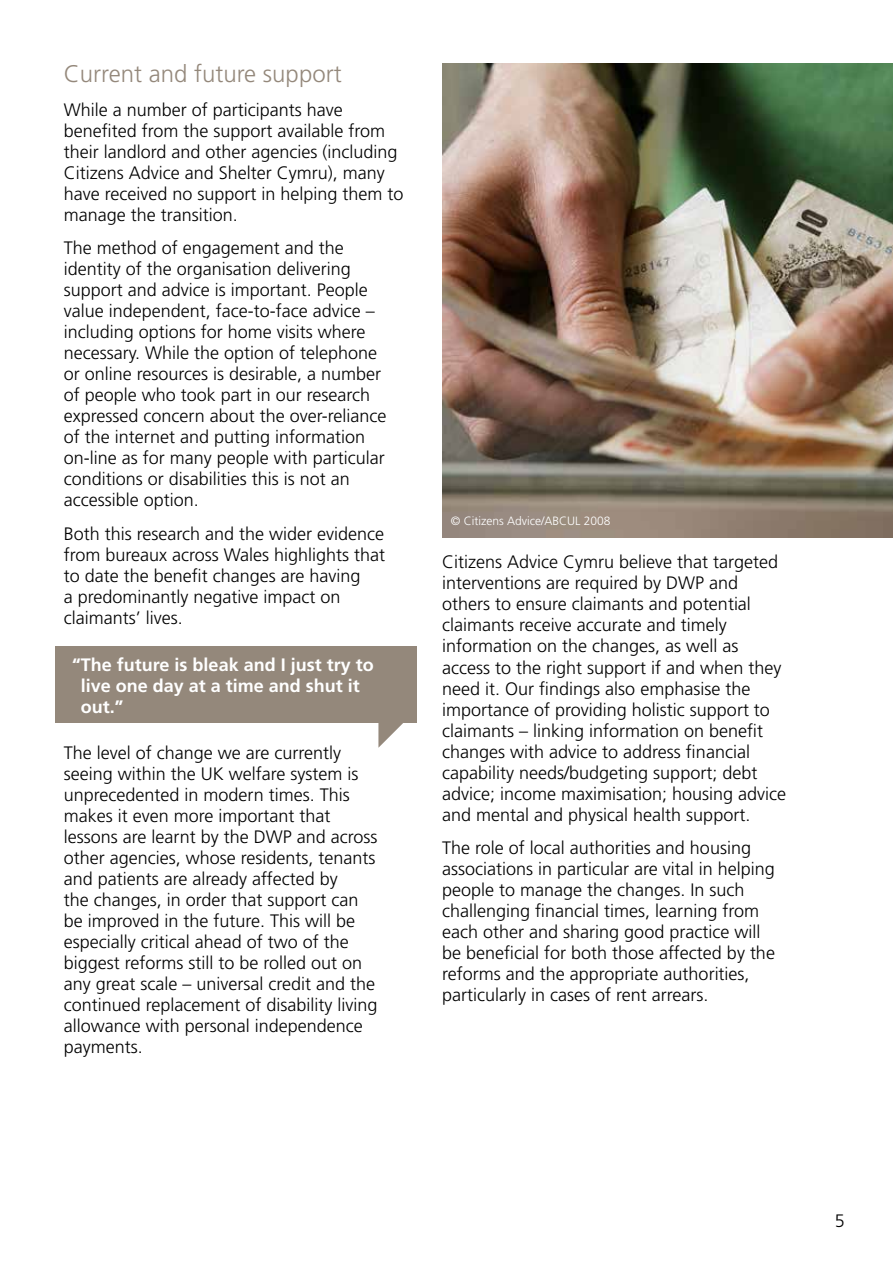
<style>
.page{position:relative;width:893px;height:1263px;background:#fff}
.page>*{position:absolute;margin:0;border:0;box-sizing:border-box;transform-origin:0 0}
.t1{font:300 24px "Frutiger LT Std";color:#94887b}
.t2{font:300 18px/21px "Frutiger LT Std";color:#000}
.t3{font:700 18px/21px "Frutiger LT Std";color:#fff}
.t4{font:300 12px "Frutiger LT Std";color:#fff}
</style>
<div class="page">
<div style="left:55px;top:646px;width:362px;height:77px;background:#94887b"></div>
<svg style="left:378px;top:723px;width:25px;height:25px"></svg>
<img style="left:442px;top:64px;width:451px;height:474px">
<h1 class="t1" style="left:64px;top:60px;width:279px">Current and future support</h1>
<p class="t2" style="left:64px;top:99px;width:341px">While a number of participants have benefited from the support available from their landlord and other agencies (including Citizens Advice and Shelter Cymru), many have received no support in helping them to manage the transition.</p>
<p class="t2" style="left:64px;top:238px;width:324px">The method of engagement and the identity of the organisation delivering support and advice is important. People value independent, face-to-face advice – including options for home visits where necessary. While the option of telephone or online resources is desirable, a number of people who took part in our research expressed concern about the over-reliance of the internet and putting information on-line as for many people with particular conditions or disabilities this is not an accessible option.</p>
<p class="t2" style="left:64px;top:524px;width:323px">Both this research and the wider evidence from bureaux across Wales highlights that to date the benefit changes are having<br>a predominantly negative impact on claimants’ lives.</p>
<p class="t3" style="left:81px;top:654px;width:294px;text-indent:-8px">“The future is bleak and I just try to live one day at a time and shut it out.”</p>
<p class="t2" style="left:64px;top:743px;width:315px">The level of change we are currently seeing within the UK welfare system is unprecedented in modern times. This makes it even more important that lessons are learnt by the DWP and across other agencies, whose residents, tenants and patients are already affected by<br>the changes, in order that support can be improved in the future. This will be especially critical ahead of two of the biggest reforms still to be rolled out on any great scale – universal credit and the continued replacement of disability living allowance with personal independence payments.</p>
<p class="t4" style="left:451px;top:514px;width:161px">© Citizens Advice/ABCUL 2008</p>
<p class="t2" style="left:442px;top:552px;width:346px">Citizens Advice Cymru believe that targeted interventions are required by DWP and others to ensure claimants and potential claimants receive accurate and timely information on the changes, as well as access to the right support if and when they need it. Our findings also emphasise the importance of providing holistic support to claimants – linking information on benefit changes with advice to address financial capability needs/budgeting support; debt advice; income maximisation; housing advice and mental and physical health support.</p>
<p class="t2" style="left:442px;top:838px;width:334px">The role of local authorities and housing associations in particular are vital in helping people to manage the changes. In such challenging financial times, learning from each other and sharing good practice will be beneficial for both those affected by the reforms and the appropriate authorities, particularly in cases of rent arrears.</p>
<p class="t2" style="left:835px;top:1211px;width:12px">5</p>
</div>
